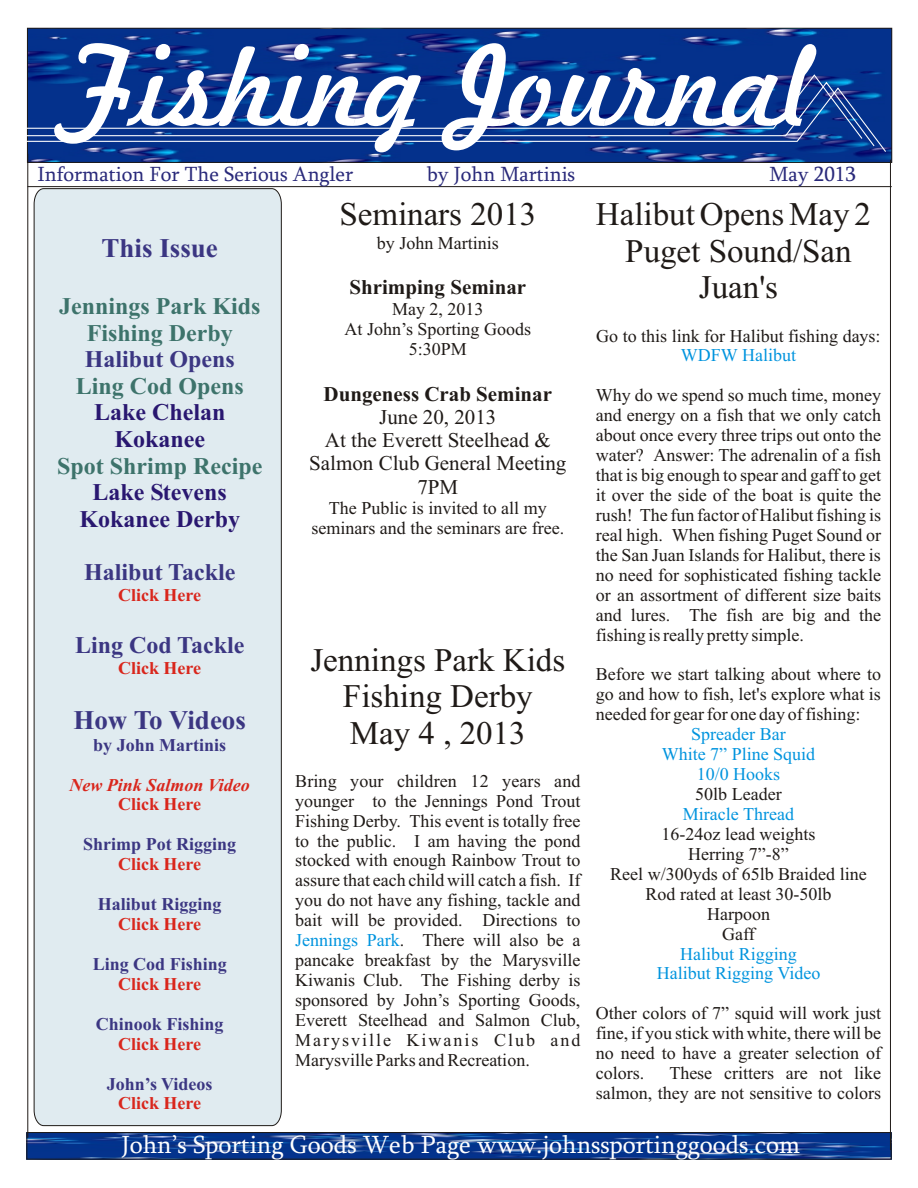
<style>
.page{position:relative;width:918px;height:1188px;background:#fff}
.page>*{position:absolute;margin:0;border:0;box-sizing:border-box;transform-origin:0 0}
.t1{font:33px/36.6px "Times New Roman";color:#1f1a17;text-align:center}
.t2{font:700 27px "Times New Roman";color:#3b3682}
.t3{font:25.5px "Sylfaen";color:#fff}
.t4{font:700 24px/26.5px "Times New Roman";color:#3d736b;text-align:center}
.t5{font:700 24px/26.5px "Times New Roman";color:#291770;text-align:center}
.t6{font:700 24px "Times New Roman";color:#3b3682}
.t7{font:21px/23.2px "Times New Roman";color:#1f1a17;text-align:center}
.t8{font:21px "Sylfaen";color:#29297a}
.t9{font:700 21px "Times New Roman";color:#1f1a17}
.t10{font:18px/20px "Times New Roman";color:#1f1a17}
.t11{font:18px/20px "Times New Roman";color:#0094de;text-align:center}
.t12{font:700 18px "Times New Roman";color:#3b3682}
.t13{font:700 18px "Times New Roman";color:#d9261c}
.t14{font:italic 700 18px "Times New Roman";color:#d9261c}
.s1{color:#0094de}
</style>
<div class="page">
<svg style="left:27px;top:1132px;width:864px;height:27px;background:#103b8b"></svg>
<svg style="left:27px;top:28px;width:865px;height:135px;background:#0a3386"></svg>
<hr style="left:27px;top:186px;width:865px;height:1px;background:#1f1a17">
<hr style="left:890px;top:160px;width:1px;height:990px;background:#1f1a17">
<hr style="left:27px;top:154px;width:1px;height:984px;background:#1f1a17">
<svg style="left:26px;top:86px;width:861px;height:67px;background:#09358e"></svg>
<svg style="left:26px;top:81px;width:850px;height:66px"></svg>
<svg style="left:26px;top:73px;width:837px;height:67px;background:#194394"></svg>
<svg style="left:54px;top:43px;width:762px;height:109px;fill:#04318c"></svg>
<div style="left:34px;top:188px;width:248px;height:938px;background:#e0ebf0"></div>
<p class="t8" style="left:38px;top:165px;width:317px">Information For The Serious Angler</p>
<p class="t8" style="left:427px;top:165px;width:150px">by John Martinis</p>
<p class="t8" style="left:769px;top:165px;width:88px">May 2013</p>
<h2 class="t2" style="left:102px;top:239px;width:118px">This Issue</h2>
<h3 class="t4" style="left:59px;top:295px;width:203px">Jennings Park Kids<br>Fishing Derby</h3>
<h3 class="t4" style="left:76px;top:375px;width:170px">Ling Cod Opens</h3>
<h3 class="t6" style="left:85px;top:351px;width:152px">Halibut Opens</h3>
<h3 class="t5" style="left:94px;top:402px;width:133px">Lake Chelan<br>Kokanee</h3>
<h3 class="t5" style="left:79px;top:481px;width:162px">Lake Stevens<br>Kokanee Derby</h3>
<h3 class="t4" style="left:57px;top:455px;width:207px">Spot Shrimp Recipe</h3>
<h3 class="t6" style="left:84px;top:564px;width:153px">Halibut Tackle</h3>
<p class="t13" style="left:118px;top:589px;width:85px">Click Here</p>
<h3 class="t6" style="left:75px;top:637px;width:171px">Ling Cod Tackle</h3>
<p class="t13" style="left:118px;top:662px;width:85px">Click Here</p>
<h2 class="t2" style="left:73px;top:711px;width:174px">How To Videos</h2>
<p class="t12" style="left:93px;top:738px;width:134px">by John Martinis</p>
<p class="t14" style="left:69px;top:778px;width:182px">New Pink Salmon Video</p>
<p class="t13" style="left:118px;top:798px;width:85px">Click Here</p>
<p class="t12" style="left:83px;top:838px;width:154px">Shrimp Pot Rigging</p>
<p class="t13" style="left:118px;top:858px;width:85px">Click Here</p>
<p class="t12" style="left:98px;top:898px;width:125px">Halibut Rigging</p>
<p class="t13" style="left:118px;top:918px;width:85px">Click Here</p>
<p class="t12" style="left:93px;top:958px;width:135px">Ling Cod Fishing</p>
<p class="t13" style="left:118px;top:978px;width:85px">Click Here</p>
<p class="t12" style="left:96px;top:1018px;width:129px">Chinook Fishing</p>
<p class="t13" style="left:118px;top:1038px;width:85px">Click Here</p>
<p class="t12" style="left:107px;top:1077px;width:107px">John’s Videos</p>
<p class="t13" style="left:118px;top:1097px;width:85px">Click Here</p>
<h1 class="t1" style="left:596px;top:199px;width:277px">Halibut Opens May 2<br>Puget Sound/San<br>Juan's</h1>
<p class="t10" style="left:596px;top:327px;width:286px">Go to this link for Halibut fishing days:</p>
<h1 class="t1" style="left:339px;top:199px;width:199px">Seminars 2013</h1>
<p class="t10" style="left:377px;top:234px;width:123px">by John Martinis</p>
<p class="t9" style="left:349px;top:280px;width:178px">Shrimping Seminar</p>
<p class="t10" style="left:345px;top:301px;width:188px;text-align:center">May 2, 2013<br>At John’s Sporting Goods<br>5:30PM</p>
<p class="t9" style="left:324px;top:386px;width:230px">Dungeness Crab Seminar</p>
<p class="t7" style="left:309px;top:407px;width:259px">June 20, 2013<br>At the Everett Steelhead &amp;<br>Salmon Club General Meeting<br>7PM</p>
<p class="t10" style="left:311px;top:500px;width:254px;text-align:center">The Public is invited to all my seminars and the seminars are free.</p>
<p class="t11" style="left:681px;top:347px;width:117px">WDFW Halibut</p>
<p class="t10" style="left:596px;top:387px;width:287px;text-align:justify">Why do we spend so much time, money and energy on a fish that we only catch about once every three trips out onto the water? Answer: The adrenalin of a fish that is big enough to spear and gaff to get it over the side of the boat is quite the rush! The fun factor of Halibut fishing is real high. When fishing Puget Sound or the San Juan Islands for Halibut, there is no need for sophisticated fishing tackle or an assortment of different size baits and lures. The fish are big and the fishing is really pretty simple.</p>
<p class="t10" style="left:310px;top:666px;width:572px"><sup>Jennings</sup> <sup>Park</sup> <sup>Kids</sup> Before we start talking about where to</p>
<h1 class="t1" style="left:343px;top:681px;width:191px">Fishing Derby</h1>
<p class="t10" style="left:596px;top:686px;width:287px">go and how to fish, let's explore what is needed for gear for one day of fishing:</p>
<h1 class="t1" style="left:350px;top:717px;width:177px">May 4 , 2013</h1>
<p class="t10" style="left:295px;top:772px;width:287px">Bring your children 12 years and</p>
<p class="t10" style="left:695px;top:786px;width:88px">50lb Leader</p>
<p class="t11" style="left:662px;top:726px;width:155px">Spreader Bar<br>White 7” Pline Squid<br>10/0 Hooks</p>
<p class="t11" style="left:683px;top:806px;width:113px">Miracle Thread</p>
<p class="t10" style="left:295px;top:792px;width:287px">younger to the Jennings Pond Trout<br>Fishing Derby. This event is totally free</p>
<p class="t10" style="left:662px;top:826px;width:155px">16-24oz lead weights</p>
<p class="t10" style="left:295px;top:832px;width:287px">to the public. I am having the pond</p>
<p class="t10" style="left:688px;top:846px;width:102px">Herring 7”-8”</p>
<p class="t10" style="left:295px;top:852px;width:287px">stocked with enough Rainbow Trout to</p>
<p class="t10" style="left:610px;top:866px;width:258px">Reel w/300yds of 65lb Braided line</p>
<p class="t10" style="left:295px;top:872px;width:287px">assure that each child will catch a fish. If</p>
<p class="t10" style="left:646px;top:885px;width:187px">Rod rated at least 30-50lb</p>
<p class="t10" style="left:295px;top:892px;width:287px">you do not have any fishing, tackle and</p>
<p class="t10" style="left:707px;top:905px;width:64px">Harpoon</p>
<p class="t10" style="left:295px;top:912px;width:287px">bait will be provided. Directions to</p>
<p class="t10" style="left:722px;top:925px;width:34px">Gaff</p>
<p class="t10" style="left:295px;top:932px;width:287px;text-align:justify"><span class="s1">Jennings Park</span>. There will also be a pancake breakfast by the Marysville Kiwanis Club. The Fishing derby is sponsored by John’s Sporting Goods,</p>
<p class="t11" style="left:657px;top:945px;width:165px">Halibut Rigging<br>Halibut Rigging Video</p>
<p class="t10" style="left:596px;top:1005px;width:287px">Other colors of 7” squid will work just</p>
<p class="t10" style="left:295px;top:1015px;width:587px;line-height:13.4px">Everett Steelhead and Salmon Club,<br>Marysville Kiwanis Club and fine, if you stick with white, there will be</p>
<p class="t10" style="left:295px;top:1052px;width:236px">Marysville Parks and Recreation.</p>
<p class="t10" style="left:596px;top:1045px;width:287px">no need to have a greater selection of colors.</p>
<p class="t10" style="left:596px;top:1065px;width:287px;text-align:right">These critters are not like<br>salmon, they are not sensitive to colors</p>
<h3 class="t3" style="left:122px;top:1134px;width:680px">John’s Sporting Goods Web Page www.johnssportinggoods.com</h3>
</div>
